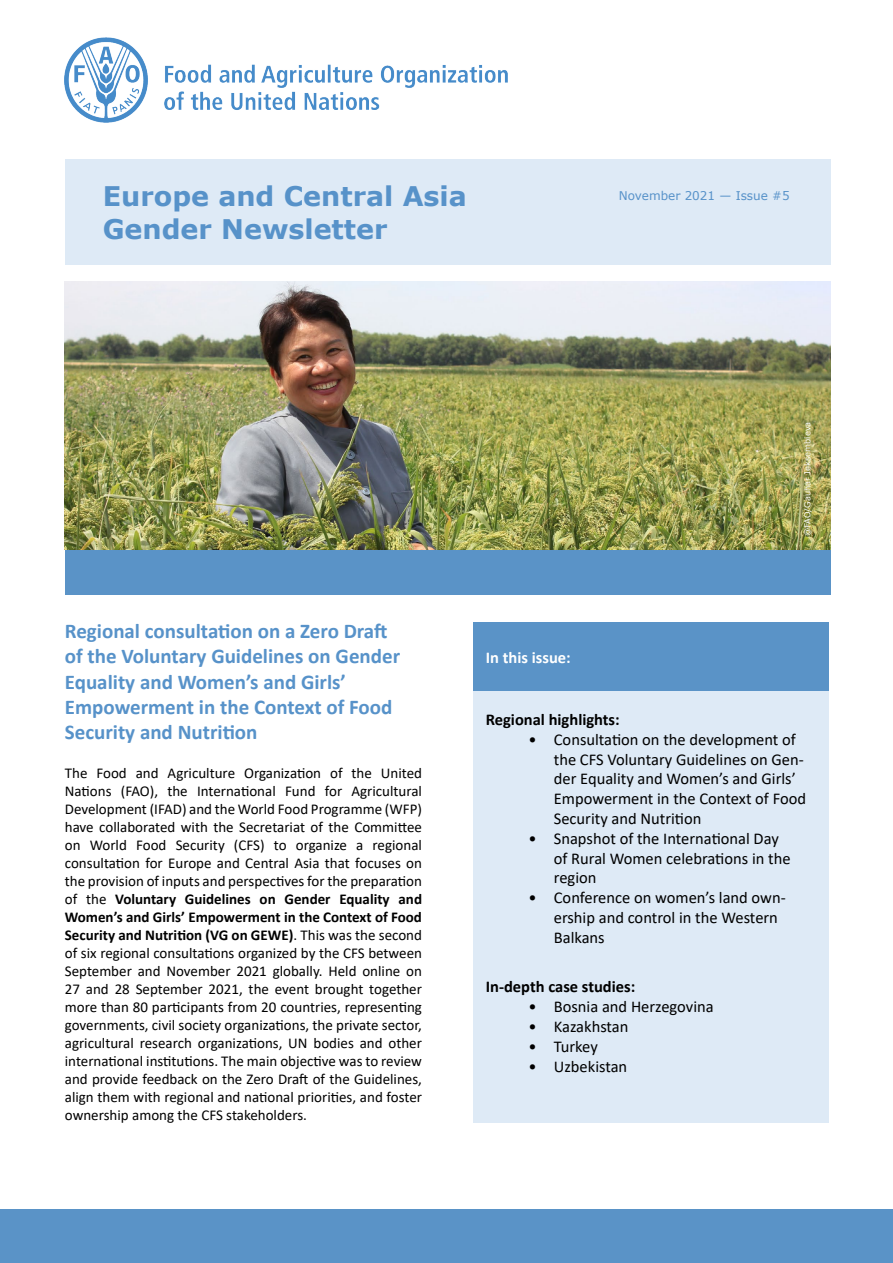
<style>
.page{position:relative;width:893px;height:1263px;background:#fff}
.page>*{position:absolute;margin:0;border:0;box-sizing:border-box;transform-origin:0 0}
.t1{font:700 27px/33px "Verdana";color:#5792c9}
.t2{font:700 21px/25.2px "Calibri";color:#5792c9}
.t3{font:16.5px/19.8px "Calibri";color:#000}
.t4{font:700 16.5px "Calibri";color:#000}
.t5{font:700 16.5px "Calibri";color:#fff}
.t6{font:15px/18px "Calibri";color:#000;text-align:justify}
.t7{font:12px "Verdana";color:#5792c9}
.t8{font:8.25px "Verdana";color:#fff}
.s1{font-weight:700}
</style>
<div class="page">
<div style="left:65px;top:159px;width:765px;height:106px;background:#deeaf6"></div>
<img style="left:65px;top:37px;width:443px;height:86px">
<div style="left:65px;top:549px;width:765px;height:46px;background:#5a93c7"></div>
<img style="left:65px;top:281px;width:765px;height:268px">
<div style="left:0;top:1210px;width:892px;height:53px;background:#5a93c7"></div>
<div style="left:473px;top:622px;width:356px;height:69px;background:#5a93c7"></div>
<div style="left:473px;top:691px;width:356px;height:432px;background:#deeaf6"></div>
<h1 class="t1" style="left:103px;top:179px;width:366px">Europe and Central Asia<br>Gender Newsletter</h1>
<p class="t7" style="left:619px;top:188px;width:172px">November 2021 — Issue #5</p>
<p class="t8" style="left:802px;top:536px;width:116px;rotate:-90deg">@FAO/Gauhar Jeksembieva</p>
<h2 class="t2" style="left:65px;top:618px;width:337px">Regional consultation on a Zero Draft of the Voluntary Guidelines on Gender Equality and Women’s and Girls’ Empowerment in the Context of Food Security and Nutrition</h2>
<p class="t6" style="left:65px;top:764px;width:359px">The Food and Agriculture Organization of the United Nations (FAO), the International Fund for Agricultural Development (IFAD) and the World Food Programme (WFP) have collaborated with the Secretariat of the Committee on World Food Security (CFS) to organize a regional consultation for Europe and Central Asia that focuses on the provision of inputs and perspectives for the preparation of the <span class="s1">Voluntary Guidelines on Gender Equality and Women’s and Girls’ Empowerment in the Context of Food Security and Nutrition (VG on GEWE)</span>. This was the second of six regional consultations organized by the CFS between September and November 2021 globally. Held online on 27 and 28 September 2021, the event brought together more than 80 participants from 20 countries, representing governments, civil society organizations, the private sector, agricultural research organizations, UN bodies and other international institutions. The main objective was to review and provide feedback on the Zero Draft of the Guidelines, align them with regional and national priorities, and foster ownership among the CFS stakeholders.</p>
<p class="t5" style="left:486px;top:646px;width:86px">In this issue:</p>
<p class="t4" style="left:486px;top:708px;width:135px">Regional highlights:</p>
<p class="t3" style="left:554px;top:729px;width:254px;text-indent:-26px">• Consultation on the development of the CFS Voluntary Guidelines on Gen&shy;der Equality and Women’s and Girls’ Empowerment in the Context of Food Security and Nutrition</p>
<p class="t3" style="left:554px;top:828px;width:238px;text-indent:-26px">• Snapshot of the International Day of Rural Women celebrations in the region</p>
<p class="t3" style="left:554px;top:887px;width:233px;text-indent:-26px">• Conference on women’s land own&shy;ership and control in the Western<br>Balkans</p>
<p class="t4" style="left:486px;top:975px;width:151px">In-depth case studies:</p>
<p class="t3" style="left:528px;top:996px;width:187px">• Bosnia and Herzegovina</p>
<p class="t3" style="left:528px;top:1016px;width:102px">• Kazakhstan</p>
<p class="t3" style="left:528px;top:1036px;width:71px">• Turkey</p>
<p class="t3" style="left:528px;top:1056px;width:100px">• Uzbekistan</p>
</div>
